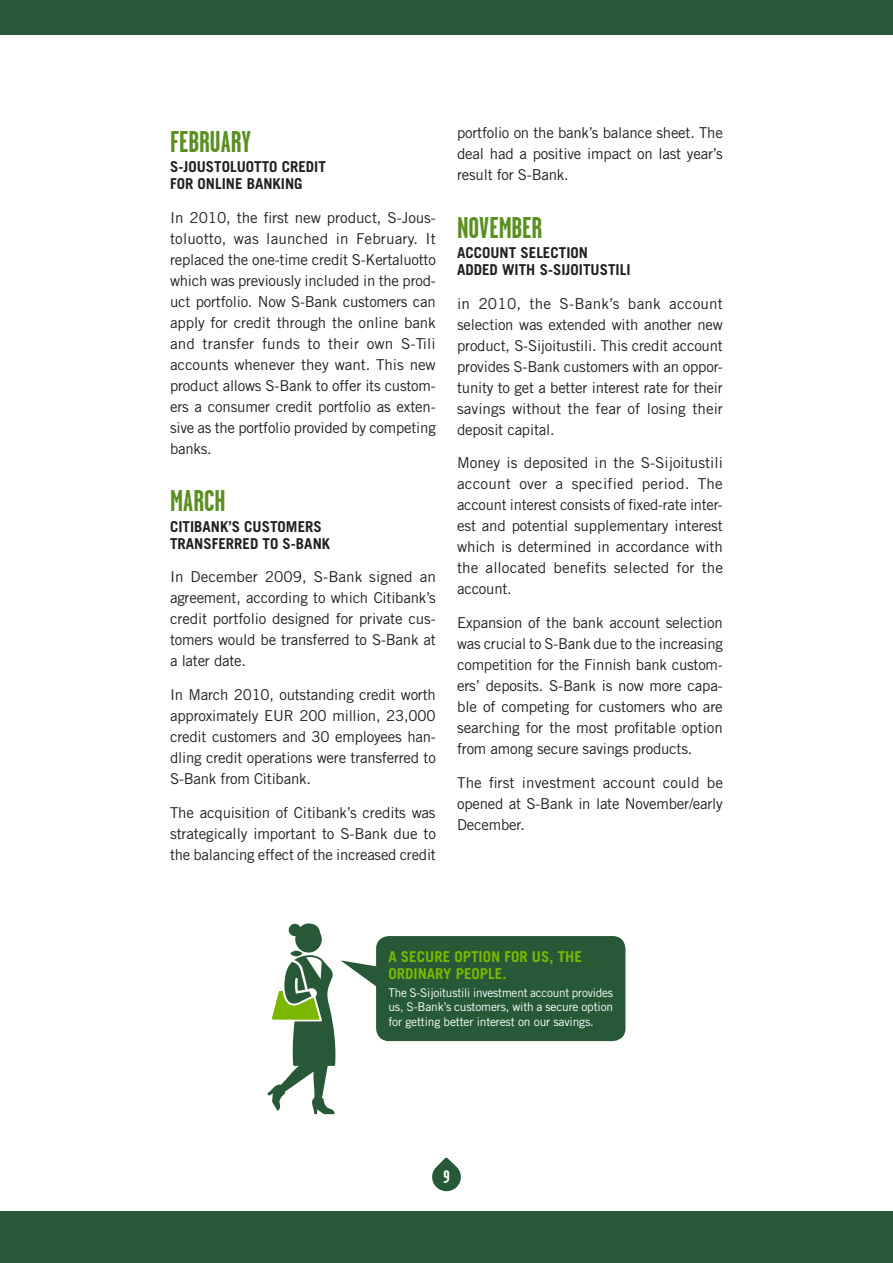
<style>
.page{position:relative;width:893px;height:1263px;background:#fff}
.page>*{position:absolute;margin:0;border:0;box-sizing:border-box;transform-origin:0 0}
.t1{font:700 30px "Garage Gothic S Pankki";color:#5b8f22}
.t2{font:700 18.15px "Garage Gothic S Pankki";color:#fff}
.t3{font:15px/21px "Trade Gothic LT Std";letter-spacing:-.015em;color:#231f20;text-align:justify}
.t4{font:700 15px/16.5px "Trade Gothic LT Std";color:#231f20}
.t5{font:700 15px/16.5px "Trade Gothic LT Std";color:#7ab800}
.t6{font:12px/14.2px "Trade Gothic LT Std";letter-spacing:-.015em;color:#fff;text-align:justify}
</style>
<div class="page">
<div style="left:0;top:0;width:893px;height:34px;background:#275937"></div>
<svg style="left:432px;top:1157px;width:29px;height:35px"></svg>
<div style="left:0;top:1212px;width:893px;height:51px;background:#275937"></div>
<div style="left:376px;top:936px;width:249px;height:105px;background:#275937;border-radius:13px"></div>
<svg style="left:341px;top:960px;width:36px;height:26px"></svg>
<svg style="left:267px;top:923px;width:68px;height:191px"></svg>
<h1 class="t1" style="left:170px;top:125px;width:82px">FEBRUARY</h1>
<p class="t4" style="left:170px;top:158px;width:157px">S-JOUSTOLUOTTO CREDIT<br>FOR ONLINE BANKING</p>
<p class="t3" style="left:170px;top:207px;width:267px">In 2010, the first new product, S-Jous&shy;toluotto, was launched in February. It replaced the one-time credit S-Kertaluotto which was previously included in the prod&shy;uct portfolio. Now S-Bank customers can apply for credit through the online bank and transfer funds to their own S-Tili accounts whenever they want. This new product allows S-Bank to offer its custom&shy;ers a consumer credit portfolio as exten&shy;sive as the portfolio provided by competing banks.</p>
<h1 class="t1" style="left:170px;top:485px;width:57px">MARCH</h1>
<p class="t4" style="left:170px;top:518px;width:162px">CITIBANK’S CUSTOMERS<br>TRANSFERRED TO S-BANK</p>
<p class="t3" style="left:170px;top:566px;width:267px">In December 2009, S-Bank signed an agreement, according to which Citibank’s credit portfolio designed for private cus&shy;tomers would be transferred to S-Bank at a later date.</p>
<p class="t3" style="left:170px;top:684px;width:267px">In March 2010, outstanding credit worth approximately EUR 200 million, 23,000 credit customers and 30 employees han&shy;dling credit operations were transferred to S-Bank from Citibank.</p>
<p class="t3" style="left:170px;top:802px;width:267px">The acquisition of Citibank’s credits was strategically important to S-Bank due to the balancing effect of the increased credit</p>
<p class="t3" style="left:457px;top:122px;width:267px">portfolio on the bank’s balance sheet. The deal had a positive impact on last year’s result for S-Bank.</p>
<h1 class="t1" style="left:457px;top:211px;width:87px">NOVEMBER</h1>
<p class="t4" style="left:457px;top:245px;width:175px">ACCOUNT SELECTION<br>ADDED WITH s-SIJOITUSTILI</p>
<p class="t3" style="left:457px;top:293px;width:267px">in 2010, the S-Bank’s bank account selection was extended with another new product, S-Sijoitustili. This credit account provides S-Bank customers with an oppor&shy;tunity to get a better interest rate for their savings without the fear of losing their deposit capital.</p>
<p class="t3" style="left:457px;top:452px;width:267px">Money is deposited in the S-Sijoitustili account over a specified period. The account interest consists of fixed-rate inter&shy;est and potential supplementary interest which is determined in accordance with the allocated benefits selected for the account.</p>
<p class="t3" style="left:457px;top:612px;width:267px">Expansion of the bank account selection was crucial to S-Bank due to the increasing competition for the Finnish bank custom&shy;ers’ deposits. S-Bank is now more capa&shy;ble of competing for customers who are searching for the most profitable option from among secure savings products.</p>
<p class="t3" style="left:457px;top:772px;width:267px">The first investment account could be opened at S-Bank in late November/early December.</p>
<p class="t5" style="left:388px;top:948px;width:195px">A SECURE OPTION FOR US, THE<br>ORDINARY PEOPLE.</p>
<p class="t6" style="left:388px;top:986px;width:226px">The S-Sijoitustili investment account provides us, S-Bank’s customers, with a secure option for getting better interest on our savings.</p>
<p class="t2" style="left:443px;top:1167px;width:8px">9</p>
</div>
